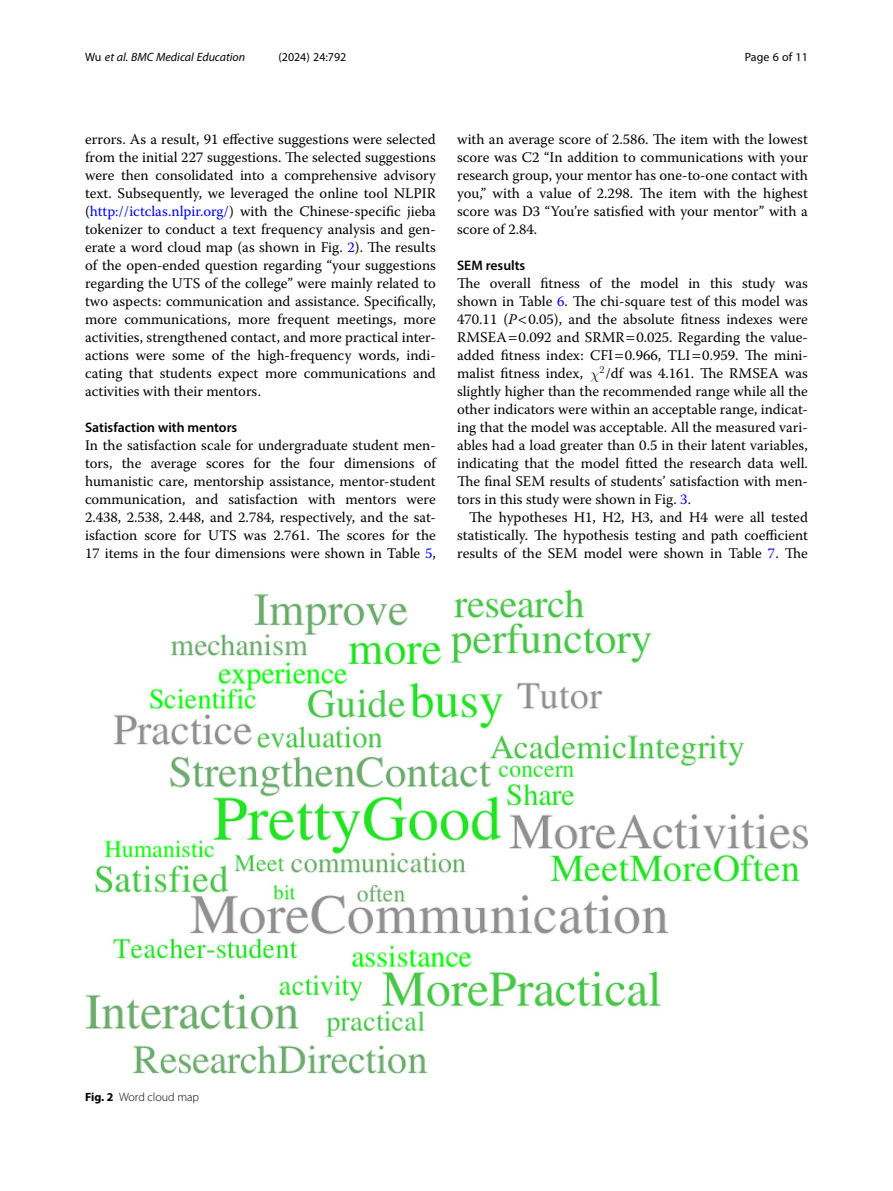
<style>
.page{position:relative;width:893px;height:1191px;background:#fff}
.page>*{position:absolute;margin:0;border:0;box-sizing:border-box;transform-origin:0 0}
.Body_Text{font:14.7px/18px "Warnock Pro";color:#000;text-align:justify}
.Body_Text_Indent{font:14.7px/18px "Warnock Pro";color:#000;text-align:justify}
.Head_2{font:600 13.8px "Myriad Pro";color:#000}
.t1{font:italic 12px "Myriad Pro";color:#000}
.t2{font:12px "Myriad Pro";color:#000}
.Figure_Caption{font:300 12px "Myriad Pro";color:#000}
.s1{font-style:normal}
.s2{color:#00f}
.s3{font-style:italic}
.s4{font-family:"CMMI12";font-size:14.85px}
.s5{font-weight:700}
</style>
<div class="page">
<img style="left:85px;top:590px;width:723px;height:484px">
<p class="t1" style="left:85px;top:50px;width:162px"><span class="s1">Wu</span> et al. BMC Medical Education</p>
<p class="t2" style="left:278px;top:50px;width:70px">(2024) 24:792</p>
<p class="t2" style="left:745px;top:50px;width:65px">Page 6 of 11</p>
<p class="Body_Text_Indent" style="left:85px;top:130px;width:352px">errors. As a result, 91 effective suggestions were selected from the initial 227 suggestions. The selected suggestions were then consolidated into a comprehensive advisory text. Subsequently, we leveraged the online tool NLPIR (<span class="s2">http://ictclas.nlpir.org/</span>) with the Chinese-specific jieba tokenizer to conduct a text frequency analysis and gen&shy;erate a word cloud map (as shown in Fig. <span class="s2">2</span>). The results of the open-ended question regarding “your suggestions regarding the UTS of the college” were mainly related to two aspects: communication and assistance. Specifically, more communications, more frequent meetings, more activities, strengthened contact, and more practical inter&shy;actions were some of the high-frequency words, indi&shy;cating that students expect more communications and activities with their mentors.</p>
<p class="Head_2" style="left:85px;top:419px;width:154px">Satisfaction with mentors</p>
<p class="Body_Text" style="left:85px;top:436px;width:352px">In the satisfaction scale for undergraduate student men&shy;tors, the average scores for the four dimensions of humanistic care, mentorship assistance, mentor-student communication, and satisfaction with mentors were 2.438, 2.538, 2.448, and 2.784, respectively, and the sat&shy;isfaction score for UTS was 2.761. The scores for the 17 items in the four dimensions were shown in Table <span class="s2">5</span>,</p>
<p class="Body_Text" style="left:457px;top:130px;width:352px">with an average score of 2.586. The item with the lowest score was C2 “In addition to communications with your research group, your mentor has one-to-one contact with you,” with a value of 2.298. The item with the highest score was D3 “You’re satisfied with your mentor” with a score of 2.84.</p>
<p class="Head_2" style="left:457px;top:257px;width:70px">SEM results</p>
<p class="Body_Text" style="left:457px;top:274px;width:352px">The overall fitness of the model in this study was shown in Table <span class="s2">6</span>. The chi-square test of this model was 470.11 (<span class="s3">P</span> 0.05), and the absolute fitness indexes were RMSEA 0.092 and SRMR 0.025. Regarding the value&shy;added fitness index: CFI 0.966, TLI 0.959. The mini&shy;malist fitness index,</p>
<p class="Body_Text_Indent" style="left:590px;top:364px;width:219px"><span class="s4">χ</span><sup>2</sup>/df was 4.161. The RMSEA was</p>
<p class="Body_Text" style="left:457px;top:382px;width:352px">slightly higher than the recommended range while all the other indicators were within an acceptable range, indicat&shy;ing that the model was acceptable. All the measured vari&shy;ables had a load greater than 0.5 in their latent variables, indicating that the model fitted the research data well.<br>The final SEM results of students’ satisfaction with men&shy;tors in this study were shown in Fig. <span class="s2">3</span>.</p>
<p class="Body_Text_Indent" style="left:457px;top:508px;width:352px;text-indent:12px">The hypotheses H1, H2, H3, and H4 were all tested statistically. The hypothesis testing and path coefficient results of the SEM model were shown in Table <span class="s2">7</span>. The</p>
<p class="Figure_Caption" style="left:85px;top:1089px;width:116px"><span class="s5">Fig. 2</span> Word cloud map</p>
</div>
